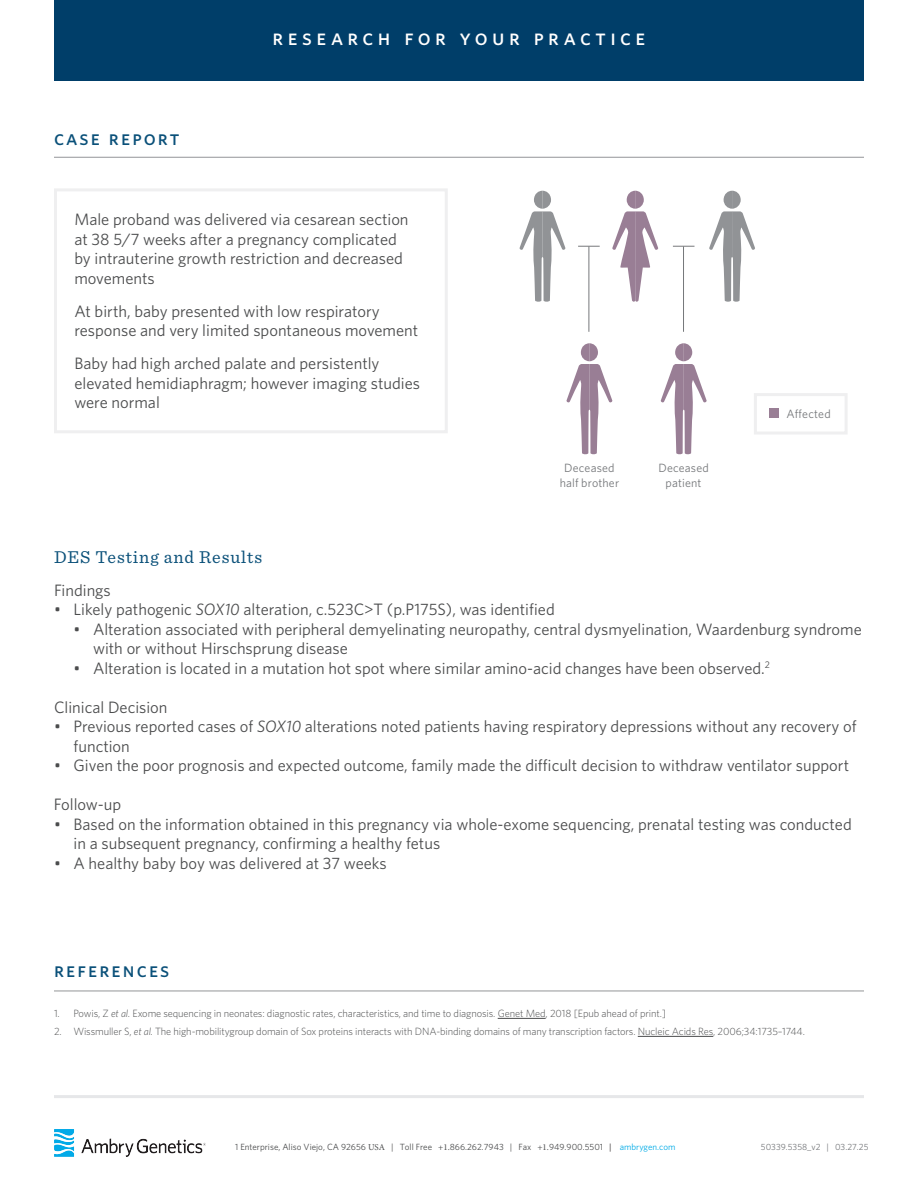
<style>
.page{position:relative;width:918px;height:1188px;background:#fff}
.page>*{position:absolute;margin:0;border:0;box-sizing:border-box;transform-origin:0 0}
.Titles{font:22.5px "Whitney Medium SC";letter-spacing:.195em;color:#fff}
.t1{font:21px "Whitney Medium SC";letter-spacing:.1em;color:#0a5079}
.t2{font:18px "Sentinel";letter-spacing:.05em;color:#0a5079}
.t3{font:16.5px/19.5px "Whitney";color:#4b4c4d}
.Main_table_copy{font:12px/14.4px "Whitney";letter-spacing:.015em;color:#76787b;text-align:center}
.t4{font:300 10.5px "Whitney";letter-spacing:-.01em;color:#4b4c4d}
.t5{font:9px "Whitney";color:#4b4c4d}
.t6{font:9px "Whitney";color:#76787b}
.s1{font-style:italic}
.s2{font-family:"Minion Pro"}
.s3{color:#231f20}
.s4{color:#00abe7}
</style>
<div class="page">
<hr style="left:54px;top:1095px;width:810px;height:3px;background:#e6e7e9">
<div style="left:54px;top:0;width:810px;height:81px;background:#003e69"></div>
<hr style="left:498px;top:1018px;width:48px;height:1px;background:#4b4c4d">
<hr style="left:638px;top:1036px;width:75px;height:1px;background:#4b4c4d">
<hr style="left:54px;top:157px;width:810px;height:1px;background:#939598">
<hr style="left:54px;top:991px;width:810px;height:1px;background:#939598">
<div style="left:769px;top:408px;width:10px;height:10px;background:#997e95"></div>
<svg style="left:612px;top:191px;width:47px;height:111px"></svg>
<svg style="left:519px;top:191px;width:47px;height:111px"></svg>
<svg style="left:709px;top:191px;width:46px;height:111px"></svg>
<svg style="left:566px;top:343px;width:47px;height:112px"></svg>
<svg style="left:660px;top:343px;width:47px;height:112px"></svg>
<svg style="left:578px;top:246px;width:22px;height:1px"></svg>
<svg style="left:673px;top:246px;width:22px;height:1px"></svg>
<hr style="left:589px;top:246px;width:1px;height:86px;background:#76787b">
<hr style="left:683px;top:246px;width:1px;height:86px;background:#76787b">
<div style="left:754px;top:393px;width:94px;height:42px;border:3px solid #efeff0"></div>
<div style="left:54px;top:188px;width:394px;height:245px;border:3px solid #efeff0"></div>
<img style="left:54px;top:1130px;width:151px;height:26px">
<p class="Titles" style="left:273px;top:24px;width:374px">research for your practice</p>
<p class="t1" style="left:54px;top:126px;width:127px">case report</p>
<p class="t3" style="left:74px;top:209px;width:336px">Male proband was delivered via cesarean section at 38 5/7 weeks after a pregnancy complicated by intrauterine growth restriction and decreased movements</p>
<p class="t3" style="left:74px;top:301px;width:345px">At birth, baby presented with low respiratory response and very limited spontaneous movement</p>
<p class="t3" style="left:74px;top:353px;width:347px">Baby had high arched palate and persistently elevated hemidiaphragm; however imaging studies were normal</p>
<p class="Main_table_copy" style="left:560px;top:461px;width:61px">Deceased half brother</p>
<p class="Main_table_copy" style="left:658px;top:461px;width:52px">Deceased patient</p>
<p class="Main_table_copy" style="left:786px;top:406px;width:46px">Affected</p>
<p class="t2" style="left:54px;top:543px;width:210px">DES Testing and Results</p>
<p class="t3" style="left:54px;top:580px;width:58px">Findings</p>
<p class="t3" style="left:54px;top:599px;width:502px">• Likely pathogenic <span class="s1">SOX10</span> alteration, c.523C&gt;T (p.P175S), was identified</p>
<p class="t3" style="left:93px;top:619px;width:770px;text-indent:-20px">• Alteration associated with peripheral demyelinating neuropathy, central dysmyelination, Waardenburg syndrome with or without Hirschsprung disease</p>
<p class="t3" style="left:74px;top:658px;width:698px">• Alteration is located in a mutation hot spot where similar amino-acid changes have been observed.<sup>2</sup></p>
<p class="t3" style="left:54px;top:697px;width:115px">Clinical Decision</p>
<p class="t3" style="left:74px;top:716px;width:785px;text-indent:-20px">• Previous reported cases of <span class="s1">SOX10</span> alterations noted patients having respiratory depressions without any recovery of function</p>
<p class="t3" style="left:54px;top:755px;width:797px">• Given the poor prognosis and expected outcome, family made the difficult decision to withdraw ventilator support</p>
<p class="t3" style="left:54px;top:794px;width:69px">Follow-up</p>
<p class="t3" style="left:74px;top:814px;width:780px;text-indent:-20px">• Based on the information obtained in this pregnancy via whole-exome sequencing, prenatal testing was conducted in a subsequent pregnancy, confirming a healthy fetus</p>
<p class="t3" style="left:54px;top:853px;width:334px">• A healthy baby boy was delivered at 37 weeks</p>
<p class="t1" style="left:54px;top:957px;width:117px">references</p>
<p class="t4" style="left:54px;top:1007px;width:614px">1. Powis, Z <span class="s1">et al.</span> Exome sequencing in neonates: diagnostic rates, characteristics, and time to diagnosis. Genet Med, 2018 [Epub ahead of print.]</p>
<p class="t4" style="left:54px;top:1025px;width:752px">2. Wissmuller S, <span class="s1">et al.</span> The high-mobilitygroup domain of Sox proteins interacts with DNA-binding domains of many transcription factors. Nucleic Acids Res, 2006;34:1735–1744.</p>
<p class="t5" style="left:235px;top:1141px;width:442px">1 Enterprise, Aliso Viejo, CA 92656 <span class="s2">USA</span> | Toll Free <span class="s2">+1.</span>866.262.7943 | Fax <span class="s2">+1.</span>949.900.5501 <span class="s3">|</span> <span class="s4">ambrygen.com</span></p>
<p class="t6" style="left:761px;top:1141px;width:109px">50339.5358_v2 | 03.27.25</p>
</div>
